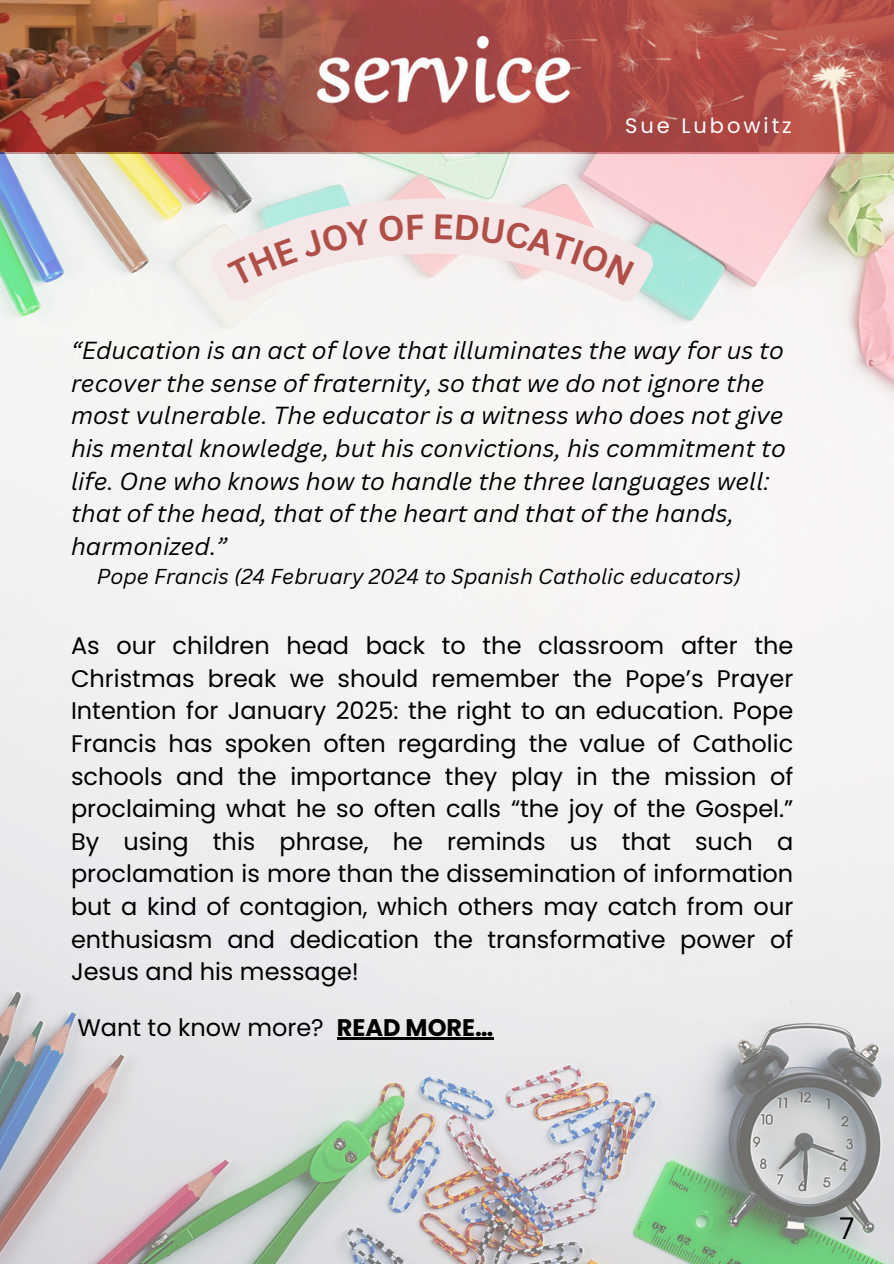
<style>
.page{position:relative;width:894px;height:1264px;background:#fff}
.page>*{position:absolute;margin:0;border:0;box-sizing:border-box;transform-origin:0 0}
.t1{font:30px "Canva Sans";color:#000}
.t2{font:24px/32.7px "Poppins";color:#000;text-align:justify}
.t3{font:italic 24px/32.7px "Canva Sans";color:#000}
.t4{font:italic 21px "Canva Sans";color:#000}
.t5{font:21px "Poppins";letter-spacing:.14em;color:#fdfcfc}
.s1{font-weight:700}
</style>
<div class="page">
<img style="left:0;top:0;width:893px;height:1263px">
<svg style="left:211px;top:198px;width:441px;height:103px"></svg>
<hr style="left:336px;top:1037px;width:157px;height:3px;background:#000">
<svg style="left:227px;top:218px;width:145px;height:68px"></svg>
<svg style="left:378px;top:214px;width:46px;height:28px"></svg>
<svg style="left:435px;top:214px;width:199px;height:71px"></svg>
<p class="t5" style="left:625px;top:111px;width:168px">Sue Lubowitz</p>
<p class="t3" style="left:71px;top:333px;width:716px">“Education is an act of love that illuminates the way for us to recover the sense of fraternity, so that we do not ignore the most vulnerable. The educator is a witness who does not give his mental knowledge, but his convictions, his commitment to life. One who knows how to handle the three languages well: that of the head, that of the heart and that of the hands, harmonized.”</p>
<p class="t4" style="left:97px;top:561px;width:645px">Pope Francis (24 February 2024 to Spanish Catholic educators)</p>
<p class="t2" style="left:71px;top:629px;width:723px">As our children head back to the classroom after the Christmas break we should remember the Pope’s Prayer Intention for January 2025: the right to an education. Pope Francis has spoken often regarding the value of Catholic schools and the importance they play in the mission of proclaiming what he so often calls “the joy of the Gospel.” By using this phrase, he reminds us that such a proclamation is more than the dissemination of information but a kind of contagion, which others may catch from our enthusiasm and dedication the transformative power of Jesus and his message!</p>
<p class="t2" style="left:77px;top:1010px;width:417px">Want to know more? <span class="s1">READ MORE…</span></p>
<p class="t1" style="left:839px;top:1206px;width:16px">7</p>
</div>
